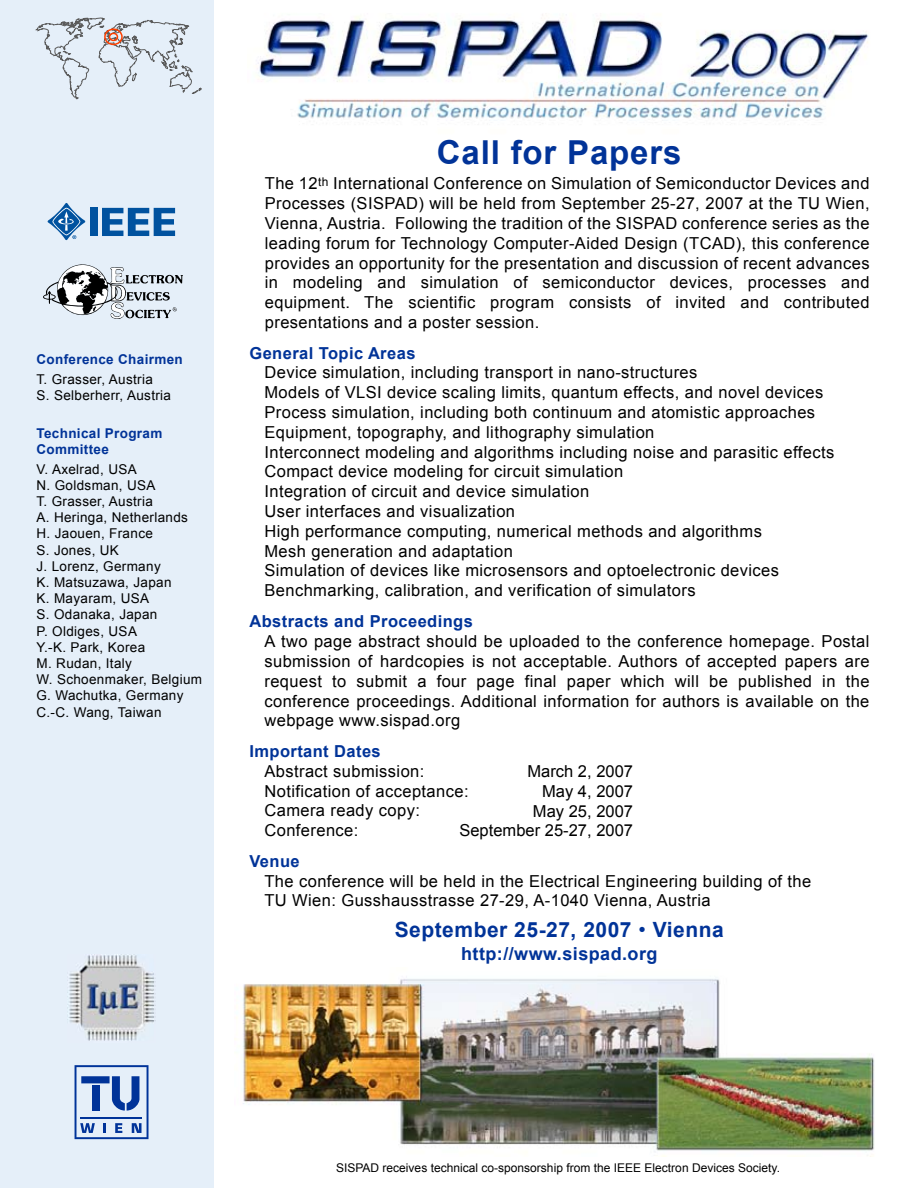
<style>
.page{position:relative;width:918px;height:1188px;background:#fff}
.page>*{position:absolute;margin:0;border:0;box-sizing:border-box;transform-origin:0 0}
.t1{font:700 33px "Arial";letter-spacing:.025em;color:#013398}
.t2{font:700 21px "Arial";letter-spacing:.025em;color:#013398}
.t3{font:700 18px "Arial";letter-spacing:.025em;color:#013398}
.t4{font:16.5px/19.8px "Arial";letter-spacing:.025em;color:#000}
.t5{font:700 16.5px "Arial";letter-spacing:.025em;color:#013398}
.t6{font:16.5px/19.8px "Arial";color:#000;text-align:right}
.t7{font:13.5px/16.2px "Arial";letter-spacing:.025em;color:#000}
.t8{font:700 13.5px/16.2px "Arial";letter-spacing:.025em;color:#013398}
.t9{font:12px "Arial";color:#000}
.s1{font-weight:400}
</style>
<div class="page">
<img style="left:236px;top:979px;width:639px;height:177px">
<div style="left:0;top:0;width:214px;height:1188px;background:#e5eff9"></div>
<svg style="left:35px;top:17px;width:167px;height:82px"></svg>
<div style="left:109px;top:33px;width:9px;height:8px;border:2px solid #ff4000;border-radius:50%"></div>
<div style="left:104px;top:28px;width:19px;height:17px;border:2px solid #ff4000;border-radius:50%"></div>
<div style="left:90px;top:208px;width:8px;height:28px;background:#00529f"></div>
<svg style="left:102px;top:208px;width:73px;height:28px"></svg>
<svg style="left:48px;top:203px;width:37px;height:37px"></svg>
<svg style="left:75px;top:1065px;width:74px;height:74px"></svg>
<hr style="left:80px;top:1117px;width:61px;height:1px;background:#039">
<img style="left:67px;top:955px;width:89px;height:86px">
<svg style="left:43px;top:264px;width:140px;height:55px"></svg>
<img style="left:258px;top:14px;width:611px;height:107px">
<p class="t8" style="left:36px;top:351px;width:148px">Conference Chairmen</p>
<p class="t7" style="left:36px;top:371px;width:136px">T. Grasser, Austria<br>S. Selberherr, Austria</p>
<p class="t8" style="left:36px;top:425px;width:127px">Technical Program<br>Committee</p>
<p class="t7" style="left:36px;top:461px;width:167px">V. Axelrad, USA<br>N. Goldsman, USA<br>T. Grasser, Austria<br>A. Heringa, Netherlands<br>H. Jaouen, France<br>S. Jones, UK<br>J. Lorenz, Germany<br>K. Matsuzawa, Japan<br>K. Mayaram, USA<br>S. Odanaka, Japan<br>P. Oldiges, USA<br>Y.-K. Park, Korea<br>M. Rudan, Italy<br>W. Schoenmaker, Belgium<br>G. Wachutka, Germany<br>C.-C. Wang, Taiwan</p>
<h1 class="t1" style="left:437px;top:134px;width:246px">Call for Papers</h1>
<p class="t4" style="left:265px;top:174px;width:606px;text-align:justify">The 12<sup>th</sup> International Conference on Simulation of Semiconductor Devices and Processes (SISPAD) will be held from September 25-27, 2007 at the TU Wien, Vienna, Austria. Following the tradition of the SISPAD conference series as the leading forum for Technology Computer-Aided Design (TCAD), this conference provides an opportunity for the presentation and discussion of recent advances in modeling and simulation of semiconductor devices, processes and equipment. The scientific program consists of invited and contributed presentations and a poster session.</p>
<p class="t5" style="left:249px;top:344px;width:168px">General Topic Areas</p>
<p class="t4" style="left:264px;top:363px;width:571px">Device simulation, including transport in nano-structures<br>Models of VLSI device scaling limits, quantum effects, and novel devices Process simulation, including both continuum and atomistic approaches Equipment, topography, and lithography simulation<br>Interconnect modeling and algorithms including noise and parasitic effects Compact device modeling for circuit simulation<br>Integration of circuit and device simulation<br>User interfaces and visualization<br>High performance computing, numerical methods and algorithms<br>Mesh generation and adaptation<br>Simulation of devices like microsensors and optoelectronic devices Benchmarking, calibration, and verification of simulators</p>
<p class="t5" style="left:249px;top:612px;width:225px">Abstracts and Proceedings</p>
<p class="t4" style="left:264px;top:631px;width:607px;text-align:justify">A two page abstract should be uploaded to the conference homepage. Postal submission of hardcopies is not acceptable. Authors of accepted papers are request to submit a four page final paper which will be published in the conference proceedings. Additional information for authors is available on the webpage www.sispad.org</p>
<p class="t5" style="left:249px;top:742px;width:133px">Important Dates</p>
<p class="t4" style="left:264px;top:761px;width:206px">Abstract submission:<br>Notification of acceptance:<br>Camera ready copy:<br>Conference:</p>
<p class="t5" style="left:249px;top:852px;width:52px">Venue</p>
<p class="t4" style="left:264px;top:871px;width:548px">The conference will be held in the Electrical Engineering building of the<br>TU Wien: Gusshausstrasse 27-29, A-1040 Vienna, Austria</p>
<p class="t6" style="left:459px;top:761px;width:175px">March 2, 2007<br>May 4, 2007<br>May 25, 2007<br>September 25-27, 2007</p>
<p class="t2" style="left:395px;top:918px;width:331px">September 25-27, 2007 <span class="s1">•</span> Vienna</p>
<p class="t3" style="left:461px;top:943px;width:198px">http://www.sispad.org</p>
<p class="t9" style="left:336px;top:1161px;width:445px">SISPAD receives technical co-sponsorship from the IEEE Electron Devices Society.</p>
</div>
